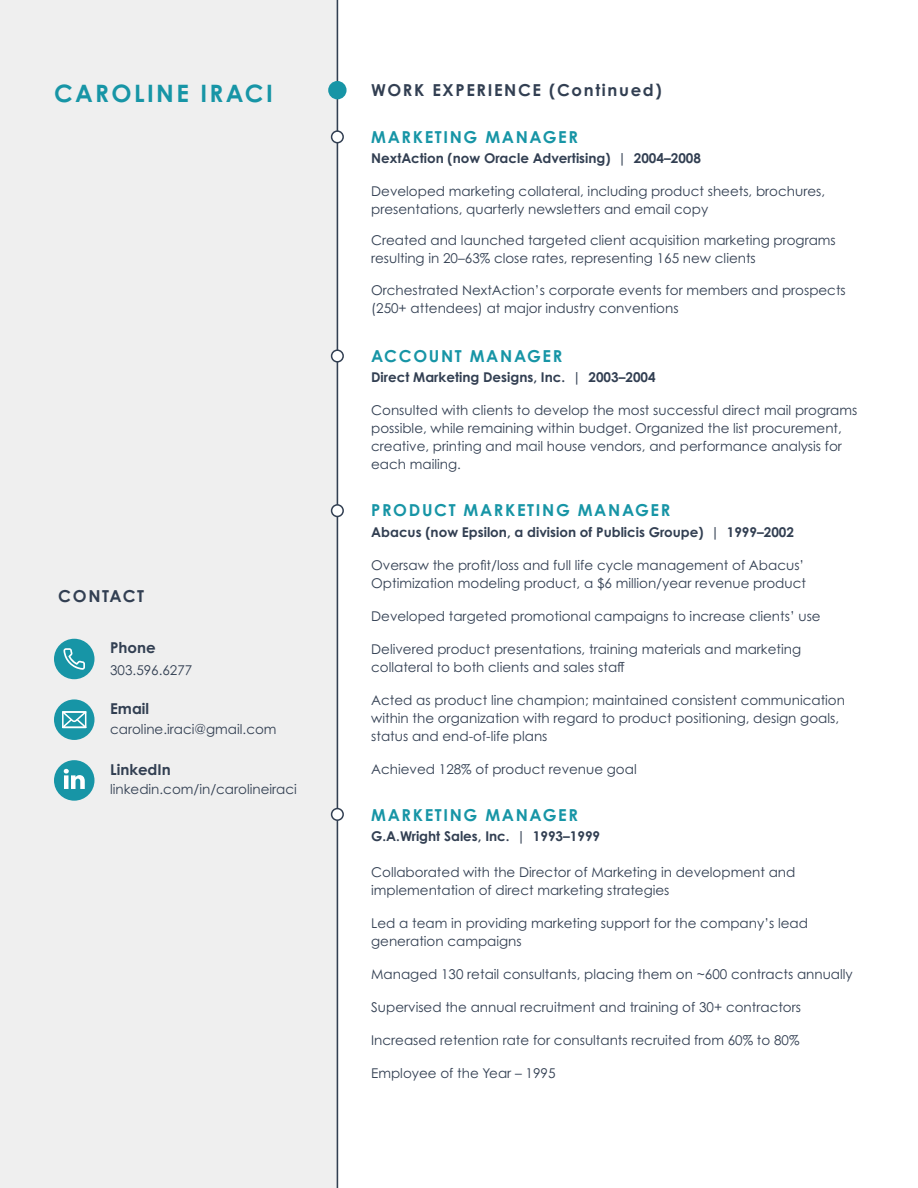
<style>
.page{position:relative;width:918px;height:1188px;background:#fff}
.page>*{position:absolute;margin:0;border:0;box-sizing:border-box;transform-origin:0 0}
.t1{font:700 24px "Century Gothic Pro";letter-spacing:.1em;color:#1795a6}
.t2{font:700 16.5px "Century Gothic Pro";letter-spacing:.1em;color:#1795a6}
.t3{font:700 16.5px "Century Gothic Pro";letter-spacing:.1em;color:#323f52}
.t4{font:700 15px "Century Gothic Pro";color:#323f52}
.t5{font:13.5px/18px "Century Gothic Pro";color:#323f52}
.t6{font:700 13.5px "Century Gothic Pro";color:#323f52}
</style>
<div class="page">
<div style="left:0;top:0;width:338px;height:1188px;background:#efefef"></div>
<hr style="left:337px;top:0;width:1px;height:1188px;background:#323f52">
<div style="left:328px;top:81px;width:19px;height:18px;background:#1795a6;border-radius:50%"></div>
<div style="left:332px;top:131px;width:11px;height:12px;background:#fff;border-radius:50%"></div>
<div style="left:331px;top:130px;width:13px;height:13px;border:2px solid #323f52;border-radius:50%"></div>
<div style="left:332px;top:350px;width:11px;height:12px;background:#fff;border-radius:50%"></div>
<div style="left:331px;top:349px;width:13px;height:14px;border:2px solid #323f52;border-radius:50%"></div>
<div style="left:332px;top:505px;width:11px;height:11px;background:#fff;border-radius:50%"></div>
<div style="left:331px;top:504px;width:13px;height:13px;border:2px solid #323f52;border-radius:50%"></div>
<div style="left:54px;top:699px;width:40px;height:41px;background:#1795a6;border-radius:50%"></div>
<svg style="left:62px;top:711px;width:25px;height:17px"></svg>
<div style="left:54px;top:639px;width:40px;height:40px;background:#1795a6;border-radius:50%"></div>
<svg style="left:63px;top:648px;width:22px;height:22px"></svg>
<div style="left:54px;top:760px;width:40px;height:41px;background:#1795a6;border-radius:50%"></div>
<svg style="left:64px;top:769px;width:21px;height:20px"></svg>
<div style="left:332px;top:809px;width:11px;height:11px;background:#fff;border-radius:50%"></div>
<div style="left:331px;top:808px;width:13px;height:13px;border:2px solid #323f52;border-radius:50%"></div>
<h1 class="t1" style="left:54px;top:78px;width:220px">CAROLINE IRACI</h1>
<p class="t3" style="left:58px;top:586px;width:87px">CONTACT</p>
<p class="t4" style="left:110px;top:638px;width:47px">Phone</p>
<p class="t5" style="left:110px;top:661px;width:84px">303.596.6277</p>
<p class="t4" style="left:110px;top:700px;width:41px">Email</p>
<p class="t5" style="left:110px;top:720px;width:168px">caroline.iraci@gmail.com</p>
<p class="t4" style="left:110px;top:760px;width:62px">LinkedIn</p>
<p class="t5" style="left:110px;top:780px;width:188px">linkedin.com/in/carolineiraci</p>
<p class="t3" style="left:371px;top:80px;width:292px">WORK EXPERIENCE (Continued)</p>
<p class="t2" style="left:371px;top:126px;width:208px">MARKETING MANAGER</p>
<p class="t6" style="left:371px;top:149px;width:331px">NextAction (now Oracle Advertising) | 2004–2008</p>
<p class="t5" style="left:371px;top:181px;width:455px">Developed marketing collateral, including product sheets, brochures, presentations, quarterly newsletters and email copy</p>
<p class="t5" style="left:371px;top:231px;width:466px">Created and launched targeted client acquisition marketing programs resulting in 20–63% close rates, representing 165 new clients</p>
<p class="t5" style="left:371px;top:280px;width:476px">Orchestrated NextAction’s corporate events for members and prospects (250+ attendees) at major industry conventions</p>
<p class="t2" style="left:371px;top:345px;width:193px">ACCOUNT MANAGER</p>
<p class="t6" style="left:371px;top:369px;width:286px">Direct Marketing Designs, Inc. | 2003–2004</p>
<p class="t5" style="left:371px;top:401px;width:488px">Consulted with clients to develop the most successful direct mail programs possible, while remaining within budget. Organized the list procurement, creative, printing and mail house vendors, and performance analysis for each mailing.</p>
<p class="t2" style="left:371px;top:500px;width:301px">PRODUCT MARKETING MANAGER</p>
<p class="t6" style="left:371px;top:523px;width:424px">Abacus (now Epsilon, a division of Publicis Groupe) | 1999–2002</p>
<p class="t5" style="left:371px;top:556px;width:436px">Oversaw the profit/loss and full life cycle management of Abacus’<br>Optimization modeling product, a $6 million/year revenue product</p>
<p class="t5" style="left:371px;top:607px;width:451px">Developed targeted promotional campaigns to increase clients’ use</p>
<p class="t5" style="left:371px;top:640px;width:431px">Delivered product presentations, training materials and marketing collateral to both clients and sales staff</p>
<p class="t5" style="left:371px;top:691px;width:475px">Acted as product line champion; maintained consistent communication within the organization with regard to product positioning, design goals, status and end-of-life plans</p>
<p class="t5" style="left:371px;top:760px;width:267px">Achieved 128% of product revenue goal</p>
<p class="t2" style="left:371px;top:805px;width:208px">MARKETING MANAGER</p>
<p class="t6" style="left:371px;top:828px;width:230px">G.A.Wright Sales, Inc. | 1993–1999</p>
<p class="t5" style="left:371px;top:863px;width:426px">Collaborated with the Director of Marketing in development and implementation of direct marketing strategies</p>
<p class="t5" style="left:371px;top:914px;width:438px">Led a team in providing marketing support for the company’s lead generation campaigns</p>
<p class="t5" style="left:371px;top:965px;width:483px">Managed 130 retail consultants, placing them on ~600 contracts annually</p>
<p class="t5" style="left:371px;top:998px;width:431px">Supervised the annual recruitment and training of 30+ contractors</p>
<p class="t5" style="left:371px;top:1031px;width:430px">Increased retention rate for consultants recruited from 60% to 80%</p>
<p class="t5" style="left:371px;top:1064px;width:186px">Employee of the Year – 1995</p>
</div>
